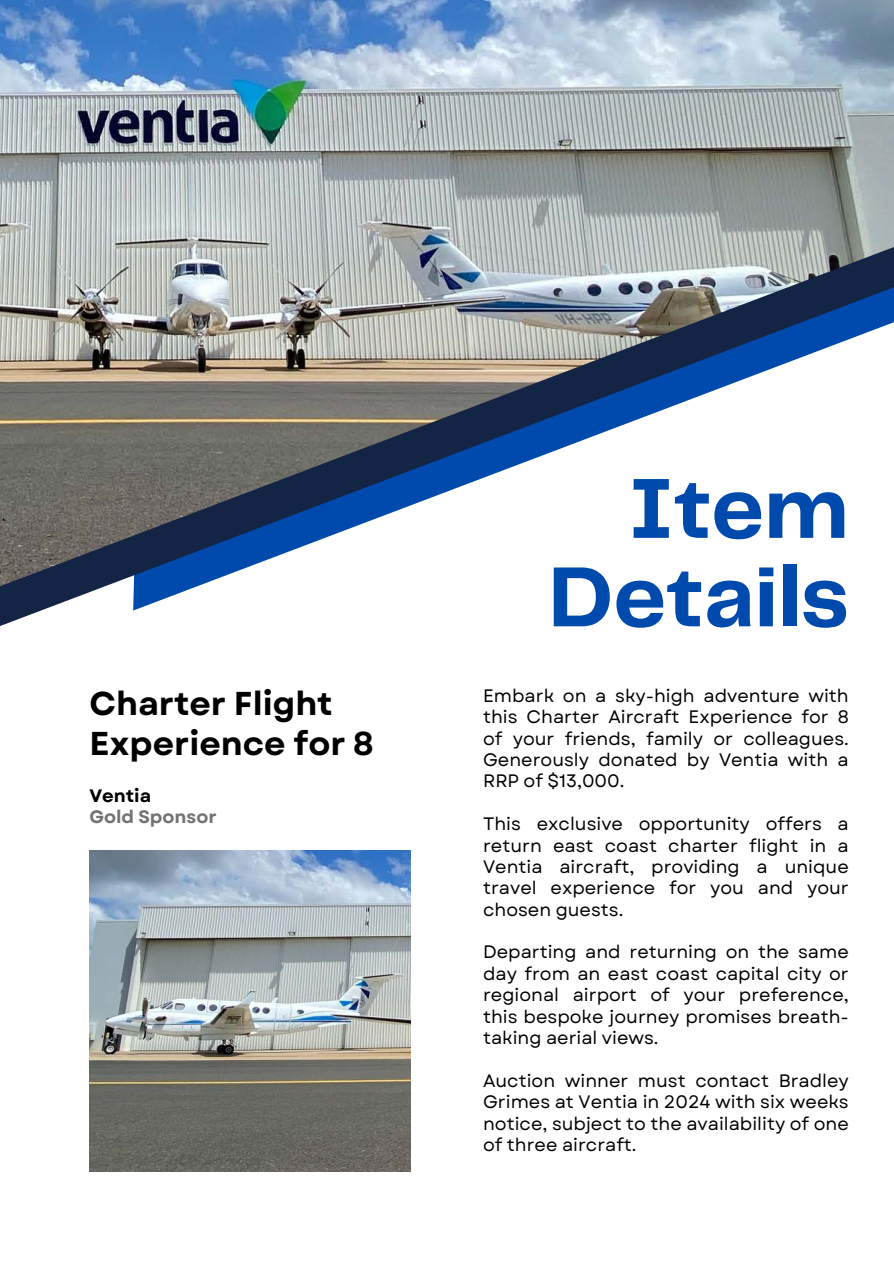
<style>
.page{position:relative;width:894px;height:1264px;background:#fff}
.page>*{position:absolute;margin:0;border:0;box-sizing:border-box;transform-origin:0 0}
.t1{font:700 88.35px/88.3px "Telegraf";color:#004aad;text-align:right}
.t2{font:700 33px/39.3px "Garet";color:#000}
.t3{font:18px/21.3px "Garet";color:#000;text-align:justify}
.t4{font:700 18px "Garet";color:#737373}
.t5{font:700 18px "Garet";color:#000}
</style>
<div class="page">
<img style="left:0;top:0;width:893px;height:593px">
<img style="left:89px;top:850px;width:321px;height:321px">
<h2 class="t2" style="left:89px;top:684px;width:286px">Charter Flight<br>Experience for 8</h2>
<p class="t5" style="left:89px;top:782px;width:63px">Ventia</p>
<p class="t4" style="left:89px;top:804px;width:129px">Gold Sponsor</p>
<h1 class="t1" style="left:548px;top:469px;width:301px">Item<br>Details</h1>
<p class="t3" style="left:483px;top:685px;width:367px">Embark on a sky-high adventure with this Charter Aircraft Experience for 8 of your friends, family or colleagues.<br>Generously donated by Ventia with a RRP of $13,000.</p>
<p class="t3" style="left:483px;top:813px;width:367px">This exclusive opportunity offers a return east coast charter flight in a Ventia aircraft, providing a unique travel experience for you and your chosen guests.</p>
<p class="t3" style="left:483px;top:941px;width:367px">Departing and returning on the same day from an east coast capital city or regional airport of your preference, this bespoke journey promises breath&shy;taking aerial views.</p>
<p class="t3" style="left:483px;top:1069px;width:367px">Auction winner must contact Bradley Grimes at Ventia in 2024 with six weeks notice, subject to the availability of one of three aircraft.</p>
</div>
